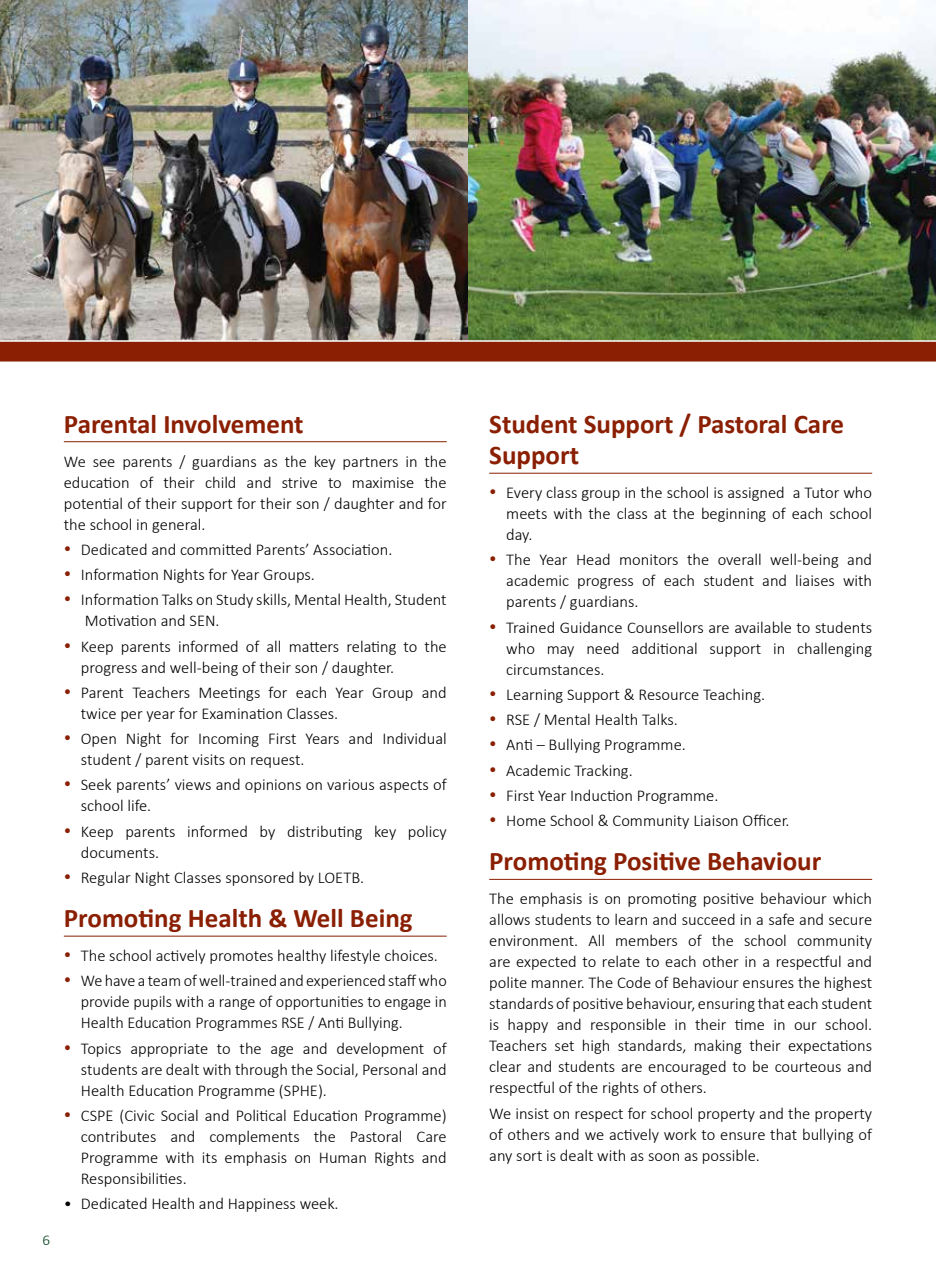
<style>
.page{position:relative;width:936px;height:1276px;background:#fff}
.page>*{position:absolute;margin:0;border:0;box-sizing:border-box;transform-origin:0 0}
.t1{font:700 27px/31.5px "Calibri";color:#8a1f03}
.t2{font:300 16.5px/21px "Calibri";color:#000;text-align:justify}
.t3{font:300 15px "Calibri";color:#003f1a}
.s1{color:#8a1f03}
</style>
<div class="page">
<hr style="left:64px;top:441px;width:382px;height:1px;background:#8a1f03">
<hr style="left:64px;top:935px;width:382px;height:1px;background:#8a1f03">
<hr style="left:489px;top:473px;width:383px;height:1px;background:#8a1f03">
<hr style="left:489px;top:879px;width:383px;height:1px;background:#8a1f03">
<img style="left:0;top:0;width:935px;height:340px">
<svg style="left:0;top:340px;width:935px;height:22px;background:#94341a"></svg>
<p class="t3" style="left:43px;top:1230px;width:9px">6</p>
<h1 class="t1" style="left:64px;top:408px;width:241px">Parental Involvement</h1>
<p class="t2" style="left:64px;top:450px;width:384px">We see parents / guardians as the key partners in the education of their child and strive to maximise the potential of their support for their son / daughter and for the school in general.</p>
<p class="t2" style="left:64px;top:538px;width:330px"><span class="s1">•</span> Dedicated and committed Parents’ Association.</p>
<p class="t2" style="left:64px;top:563px;width:253px"><span class="s1">•</span> Information Nights for Year Groups.</p>
<p class="t2" style="left:85px;top:588px;width:363px;text-indent:-21px"><span class="s1">•</span> Information Talks on Study skills, Mental Health, Student<br>Motivation and SEN.</p>
<p class="t2" style="left:81px;top:635px;width:367px;text-indent:-17px"><span class="s1">•</span> Keep parents informed of all matters relating to the progress and well-being of their son / daughter.</p>
<p class="t2" style="left:81px;top:681px;width:367px;text-indent:-17px"><span class="s1">•</span> Parent Teachers Meetings for each Year Group and twice per year for Examination Classes.</p>
<p class="t2" style="left:81px;top:727px;width:367px;text-indent:-17px"><span class="s1">•</span> Open Night for Incoming First Years and Individual student / parent visits on request.</p>
<p class="t2" style="left:81px;top:773px;width:367px;text-indent:-17px"><span class="s1">•</span> Seek parents’ views and opinions on various aspects of school life.</p>
<p class="t2" style="left:81px;top:820px;width:367px;text-indent:-17px"><span class="s1">•</span> Keep parents informed by distributing key policy documents.</p>
<p class="t2" style="left:64px;top:866px;width:302px"><span class="s1">•</span> Regular Night Classes sponsored by LOETB.</p>
<h1 class="t1" style="left:64px;top:902px;width:350px">Promoting Health &amp; Well Being</h1>
<p class="t2" style="left:64px;top:944px;width:375px"><span class="s1">•</span> The school actively promotes healthy lifestyle choices.</p>
<p class="t2" style="left:81px;top:969px;width:367px;text-indent:-17px"><span class="s1">•</span> We have a team of well-trained and experienced staff who provide pupils with a range of opportunities to engage in Health Education Programmes RSE / Anti Bullying.</p>
<p class="t2" style="left:81px;top:1036px;width:367px;text-indent:-17px"><span class="s1">•</span> Topics appropriate to the age and development of students are dealt with through the Social, Personal and Health Education Programme (SPHE).</p>
<p class="t2" style="left:81px;top:1104px;width:367px;text-indent:-17px"><span class="s1">•</span> CSPE (Civic Social and Political Education Programme) contributes and complements the Pastoral Care Programme with its emphasis on Human Rights and Responsibilities.</p>
<p class="t2" style="left:64px;top:1192px;width:276px">• Dedicated Health and Happiness week.</p>
<h1 class="t1" style="left:489px;top:408px;width:356px">Student Support / Pastoral Care<br>Support</h1>
<p class="t2" style="left:506px;top:481px;width:367px;text-indent:-17px"><span class="s1">•</span> Every class group in the school is assigned a Tutor who meets with the class at the beginning of each school day.</p>
<p class="t2" style="left:506px;top:548px;width:367px;text-indent:-17px"><span class="s1">•</span> The Year Head monitors the overall well-being and academic progress of each student and liaises with parents / guardians.</p>
<p class="t2" style="left:506px;top:616px;width:367px;text-indent:-17px"><span class="s1">•</span> Trained Guidance Counsellors are available to students who may need additional support in challenging circumstances.</p>
<p class="t2" style="left:489px;top:683px;width:277px"><span class="s1">•</span> Learning Support &amp; Resource Teaching.</p>
<p class="t2" style="left:489px;top:708px;width:190px"><span class="s1">•</span> RSE / Mental Health Talks.</p>
<p class="t2" style="left:489px;top:733px;width:198px"><span class="s1">•</span> Anti – Bullying Programme.</p>
<p class="t2" style="left:489px;top:759px;width:145px"><span class="s1">•</span> Academic Tracking.</p>
<p class="t2" style="left:489px;top:784px;width:231px"><span class="s1">•</span> First Year Induction Programme.</p>
<p class="t2" style="left:489px;top:809px;width:302px"><span class="s1">•</span> Home School &amp; Community Liaison Officer.</p>
<h1 class="t1" style="left:489px;top:845px;width:333px">Promoting Positive Behaviour</h1>
<p class="t2" style="left:489px;top:887px;width:384px">The emphasis is on promoting positive behaviour which allows students to learn and succeed in a safe and secure environment. All members of the school community are expected to relate to each other in a respectful and polite manner. The Code of Behaviour ensures the highest standards of positive behaviour, ensuring that each student is happy and responsible in their time in our school.<br>Teachers set high standards, making their expectations clear and students are encouraged to be courteous and respectful of the rights of others.</p>
<p class="t2" style="left:489px;top:1102px;width:384px">We insist on respect for school property and the property of others and we actively work to ensure that bullying of any sort is dealt with as soon as possible.</p>
</div>
